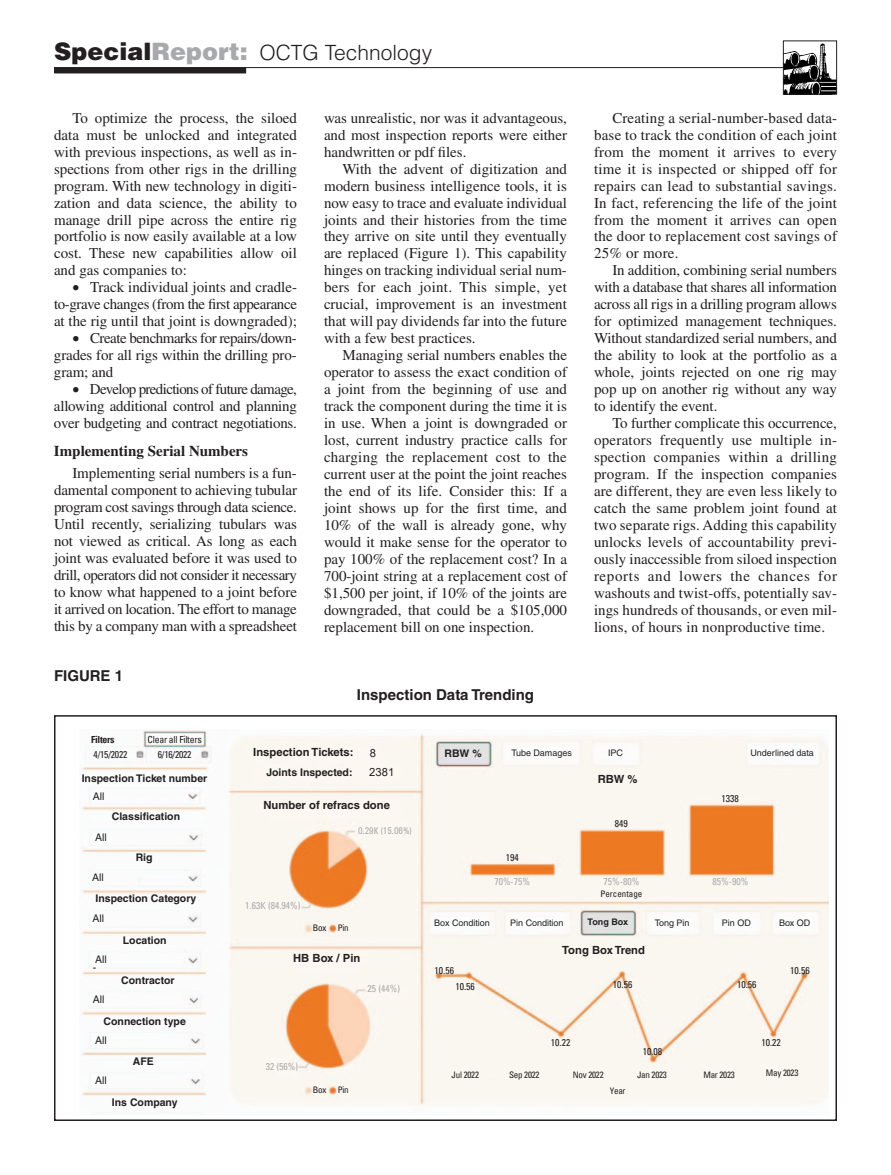
<style>
.page{position:relative;width:891px;height:1175px;background:#fff}
.page>*{position:absolute;margin:0;border:0;box-sizing:border-box;transform-origin:0 0}
.t1{font:300 21px "Helvetica";color:#231f20}
.t2{font:15px/17px "Times LT Std";color:#231f20;text-align:justify}
.t3{font:700 15px "Helvetica LT Std";color:#231f20}
.t4{font:700 15px "Times LT Std";color:#231f20}
.t5{font:700 11.25px "Helvetica LT Std";color:#231f20}
.t6{font:11.25px/19px "Arial";color:#231f20}
.t7{font:700 10.5px "Helvetica LT Std";color:#231f20}
.t8{font:10.5px "Helvetica LT Std";color:#231f20}
.t9{font:condensed 9.75px "Univers";color:#231f20}
.t10{font:condensed 9.75px "Univers";color:#abacad}
.t11{font:condensed 9.75px "Univers";letter-spacing:-.025em;color:#231f20}
.t12{font:500 condensed 9.75px "Univers";color:#abacad}
.t13{font:700 condensed 9.75px "Univers";letter-spacing:-.025em;color:#231f20}
.t14{font:9px "Helvetica LT Std";color:#231f20}
.t15{font:condensed 9px "Univers";letter-spacing:-.025em;color:#231f20}
.t16{font:condensed 9px "Univers";color:#231f20}
.t17{font:700 9px "Helvetica LT Std";color:#231f20}
.s1{font-family:"Helvetica LT Pro";font-weight:900;font-size:24px}
.s2{font-family:"Helvetica LT Pro";font-weight:900;font-size:24px;color:#a8a9ad}
</style>
<div class="page">
<div style="left:54px;top:715px;width:783px;height:405px;border:2px solid #231f20"></div>
<img style="left:81px;top:729px;width:747px;height:385px">
<hr style="left:54px;top:67px;width:729px;height:1px;background:#231f20">
<div style="left:54px;top:67px;width:192px;height:6px;background:#231f20"></div>
<img style="left:785px;top:43px;width:50px;height:49px">
<div style="left:783px;top:40px;width:54px;height:54px;border:1px solid #231f20"></div>
<h1 class="t1" style="left:54px;top:44px;width:380px"><span class="s1">Special</span><span class="s2">Report:</span> OCTG Technology</h1>
<p class="t2" style="left:54px;top:111px;width:245px;text-indent:18px">To optimize the process, the siloed data must be unlocked and integrated with previous inspections, as well as in&shy;spections from other rigs in the drilling program. With new technology in digiti&shy;zation and data science, the ability to manage drill pipe across the entire rig portfolio is now easily available at a low cost. These new capabilities allow oil and gas companies to:</p>
<p class="t2" style="left:54px;top:280px;width:245px;text-indent:18px">• Track individual joints and cradle&shy;to-grave changes (from the first appearance at the rig until that joint is downgraded);</p>
<p class="t2" style="left:54px;top:331px;width:244px;text-indent:18px">• Create benchmarks for repairs/down&shy;grades for all rigs within the drilling pro&shy;gram; and</p>
<p class="t2" style="left:54px;top:382px;width:244px;text-indent:18px">• Develop predictions of future damage, allowing additional control and planning over budgeting and contract negotiations.</p>
<p class="t4" style="left:54px;top:442px;width:196px">Implementing Serial Numbers</p>
<p class="t2" style="left:54px;top:466px;width:245px;text-indent:18px">Implementing serial numbers is a fun&shy;damental component to achieving tubular program cost savings through data science.<br>Until recently, serializing tubulars was not viewed as critical. As long as each joint was evaluated before it was used to drill, operators did not consider it necessary to know what happened to a joint before it arrived on location. The effort to manage this by a company man with a spreadsheet</p>
<p class="t3" style="left:54px;top:669px;width:71px">FIGURE 1</p>
<p class="t13" style="left:91px;top:733px;width:25px">Filters</p>
<p class="t11" style="left:148px;top:733px;width:56px">Clear all Filters</p>
<p class="t2" style="left:324px;top:111px;width:244px">was unrealistic, nor was it advantageous, and most inspection reports were either handwritten or pdf files.</p>
<p class="t2" style="left:324px;top:162px;width:245px;text-indent:18px">With the advent of digitization and modern business intelligence tools, it is now easy to trace and evaluate individual joints and their histories from the time they arrive on site until they eventually are replaced (Figure 1). This capability hinges on tracking individual serial num&shy;bers for each joint. This simple, yet crucial, improvement is an investment that will pay dividends far into the future with a few best practices.</p>
<p class="t2" style="left:324px;top:348px;width:245px;text-indent:18px">Managing serial numbers enables the operator to assess the exact condition of a joint from the beginning of use and track the component during the time it is in use. When a joint is downgraded or lost, current industry practice calls for charging the replacement cost to the current user at the point the joint reaches the end of its life. Consider this: If a joint shows up for the first time, and 10% of the wall is already gone, why would it make sense for the operator to pay 100% of the replacement cost? In a 700-joint string at a replacement cost of $1,500 per joint, if 10% of the joints are downgraded, that could be a $105,000 replacement bill on one inspection.</p>
<p class="t3" style="left:357px;top:688px;width:179px">Inspection Data Trending</p>
<p class="t2" style="left:594px;top:111px;width:245px;text-indent:18px">Creating a serial-number-based data&shy;base to track the condition of each joint from the moment it arrives to every time it is inspected or shipped off for repairs can lead to substantial savings.<br>In fact, referencing the life of the joint from the moment it arrives can open the door to replacement cost savings of 25% or more.</p>
<p class="t2" style="left:594px;top:263px;width:245px;text-indent:18px">In addition, combining serial numbers with a database that shares all information across all rigs in a drilling program allows for optimized management techniques.<br>Without standardized serial numbers, and the ability to look at the portfolio as a whole, joints rejected on one rig may pop up on another rig without any way to identify the event.</p>
<p class="t2" style="left:594px;top:416px;width:245px;text-indent:18px">To further complicate this occurrence, operators frequently use multiple in&shy;spection companies within a drilling program. If the inspection companies are different, they are even less likely to catch the same problem joint found at two separate rigs. Adding this capability unlocks levels of accountability previ&shy;ously inaccessible from siloed inspection reports and lowers the chances for washouts and twist-offs, potentially sav&shy;ings hundreds of thousands, or even mil&shy;lions, of hours in nonproductive time.</p>
<p class="t9" style="left:94px;top:748px;width:35px">4/15/2022</p>
<p class="t9" style="left:158px;top:748px;width:35px">6/16/2022</p>
<p class="t7" style="left:82px;top:774px;width:127px">Inspection Ticket number</p>
<p class="t8" style="left:93px;top:792px;width:13px">All</p>
<p class="t7" style="left:112px;top:812px;width:70px">Classification</p>
<p class="t7" style="left:136px;top:853px;width:18px">Rig</p>
<p class="t8" style="left:95px;top:833px;width:13px">All</p>
<p class="t8" style="left:92px;top:873px;width:13px">All</p>
<p class="t8" style="left:92px;top:914px;width:13px">All</p>
<p class="t8" style="left:95px;top:955px;width:13px">All</p>
<p class="t7" style="left:96px;top:894px;width:102px">Inspection Category</p>
<p class="t7" style="left:123px;top:935px;width:45px">Location</p>
<p class="t8" style="left:93px;top:963px;width:5px">-</p>
<p class="t8" style="left:93px;top:995px;width:13px">All</p>
<p class="t7" style="left:121px;top:975px;width:55px">Contractor</p>
<p class="t7" style="left:104px;top:1017px;width:84px">Connection type</p>
<p class="t8" style="left:95px;top:1036px;width:13px">All</p>
<p class="t8" style="left:95px;top:1076px;width:13px">All</p>
<p class="t7" style="left:133px;top:1057px;width:22px">AFE</p>
<p class="t7" style="left:112px;top:1097px;width:67px">Ins Company</p>
<p class="t5" style="left:253px;top:748px;width:102px">Inspection Tickets:</p>
<p class="t7" style="left:266px;top:768px;width:88px">Joints Inspected:</p>
<p class="t6" style="left:369px;top:743px;width:27px">8<br>2381</p>
<p class="t5" style="left:264px;top:800px;width:128px">Number of refracs done</p>
<p class="t12" style="left:358px;top:824px;width:55px">0.29K (15.06%)</p>
<p class="t10" style="left:245px;top:899px;width:57px">1.63K (84.94%)</p>
<p class="t15" style="left:313px;top:922px;width:15px">Box</p>
<p class="t15" style="left:338px;top:922px;width:13px">Pin</p>
<p class="t5" style="left:293px;top:954px;width:69px">HB Box / Pin</p>
<p class="t10" style="left:368px;top:982px;width:34px">25 (44%)</p>
<p class="t10" style="left:266px;top:1060px;width:34px">32 (56%)</p>
<p class="t15" style="left:313px;top:1084px;width:15px">Box</p>
<p class="t15" style="left:338px;top:1084px;width:13px">Pin</p>
<p class="t7" style="left:445px;top:749px;width:39px">RBW %</p>
<p class="t14" style="left:512px;top:749px;width:62px">Tube Damages</p>
<p class="t14" style="left:608px;top:749px;width:17px">IPC</p>
<p class="t5" style="left:598px;top:774px;width:41px">RBW %</p>
<p class="t9" style="left:506px;top:851px;width:14px">194</p>
<p class="t9" style="left:615px;top:817px;width:14px">849</p>
<p class="t10" style="left:494px;top:875px;width:37px">70%-75%</p>
<p class="t10" style="left:604px;top:875px;width:37px">75%-80%</p>
<p class="t16" style="left:600px;top:888px;width:44px">Percentage</p>
<p class="t14" style="left:750px;top:749px;width:65px">Underlined data</p>
<p class="t9" style="left:721px;top:792px;width:19px">1338</p>
<p class="t10" style="left:713px;top:875px;width:37px">85%-90%</p>
<p class="t14" style="left:434px;top:919px;width:57px">Box Condition</p>
<p class="t14" style="left:510px;top:919px;width:55px">Pin Condition</p>
<p class="t17" style="left:588px;top:918px;width:42px">Tong Box</p>
<p class="t14" style="left:655px;top:919px;width:36px">Tong Pin</p>
<p class="t14" style="left:722px;top:919px;width:31px">Pin OD</p>
<p class="t14" style="left:779px;top:919px;width:33px">Box OD</p>
<p class="t5" style="left:562px;top:945px;width:84px">Tong Box Trend</p>
<p class="t9" style="left:435px;top:964px;width:21px">10.56</p>
<p class="t9" style="left:455px;top:980px;width:21px">10.56</p>
<p class="t9" style="left:790px;top:964px;width:21px">10.56</p>
<p class="t9" style="left:613px;top:978px;width:21px">10.56</p>
<p class="t9" style="left:737px;top:978px;width:21px">10.56</p>
<p class="t9" style="left:551px;top:1036px;width:21px">10.22</p>
<p class="t9" style="left:643px;top:1044px;width:21px">10.08</p>
<p class="t9" style="left:761px;top:1036px;width:21px">10.22</p>
<p class="t15" style="left:452px;top:1068px;width:29px">Jul 2022</p>
<p class="t15" style="left:509px;top:1068px;width:32px">Sep 2022</p>
<p class="t15" style="left:573px;top:1068px;width:32px">Nov 2022</p>
<p class="t15" style="left:637px;top:1068px;width:31px">Jan 2023</p>
<p class="t15" style="left:703px;top:1068px;width:33px">Mar 2023</p>
<p class="t15" style="left:766px;top:1067px;width:34px">May 2023</p>
<p class="t15" style="left:610px;top:1085px;width:17px">Year</p>
</div>
